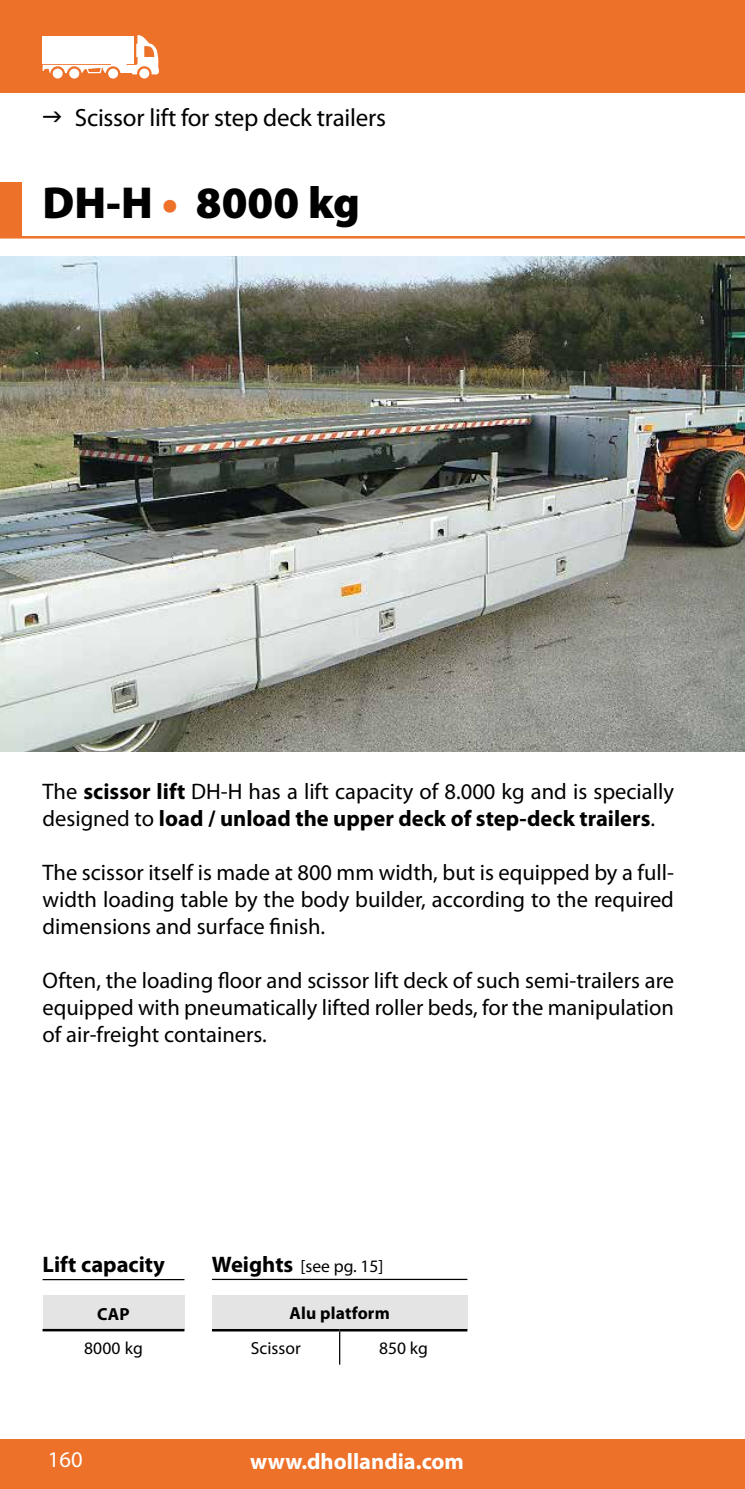
<style>
.page{position:relative;width:745px;height:1489px;background:#fff}
.page>*{position:absolute;margin:0;border:0;box-sizing:border-box;transform-origin:0 0}
.t1{font:900 45px "Myriad Pro";color:#000}
.t2{font:25px "Myriad Pro";letter-spacing:-.01em;color:#000}
.t3{font:22.5px/27px "Myriad Pro";color:#000;text-align:justify}
.t4{font:700 22.5px "Myriad Pro";color:#fff}
.t5{font:700 22.5px "Myriad Pro";color:#000}
.t6{font:22.5px "Myriad Pro";color:#fff}
.t7{font:17.5px "Myriad Pro";color:#000}
.t8{font:700 17.5px "Myriad Pro";letter-spacing:.01em;color:#000}
.s1{color:#ee712a}
.s2{font-weight:700}
.s3{font-weight:700;font-size:22.5px}
</style>
<div class="page">
<div style="left:0;top:1439px;width:744px;height:49px;background:#ee712a"></div>
<img style="left:0;top:257px;width:744px;height:495px">
<div style="left:0;top:0;width:744px;height:92px;background:#ee712a"></div>
<hr style="left:0;top:236px;width:744px;height:2px;background:#ee712a">
<hr style="left:212px;top:1278px;width:255px;height:1px;background:#000">
<div style="left:212px;top:1295px;width:255px;height:35px;background:#e4e4e4"></div>
<svg style="left:212px;top:1331px;width:255px;height:33px"></svg>
<hr style="left:339px;top:1331px;width:1px;height:33px;background:#000">
<hr style="left:212px;top:1328px;width:127px;height:3px;background:#000">
<hr style="left:339px;top:1328px;width:128px;height:3px;background:#000">
<hr style="left:43px;top:1278px;width:141px;height:2px;background:#000">
<div style="left:43px;top:1295px;width:141px;height:34px;background:#e4e4e4"></div>
<hr style="left:43px;top:1328px;width:141px;height:3px;background:#000">
<svg style="left:43px;top:35px;width:116px;height:40px;background:#fce7db"></svg>
<svg style="left:50px;top:66px;width:15px;height:15px"></svg>
<svg style="left:67px;top:66px;width:14px;height:15px"></svg>
<div style="left:53px;top:69px;width:10px;height:9px;background:#fff;border-radius:50%"></div>
<div style="left:69px;top:69px;width:10px;height:10px;background:#fff;border-radius:50%"></div>
<svg style="left:137px;top:66px;width:14px;height:15px"></svg>
<svg style="left:106px;top:66px;width:14px;height:15px"></svg>
<div style="left:139px;top:69px;width:10px;height:9px;background:#fff;border-radius:50%"></div>
<div style="left:108px;top:69px;width:10px;height:10px;background:#fff;border-radius:50%"></div>
<div style="left:0;top:182px;width:21px;height:55px;background:#ee712a"></div>
<p class="t2" style="left:75px;top:102px;width:312px">Scissor lift for step deck trailers</p>
<h1 class="t1" style="left:43px;top:173px;width:319px">DH-H <span class="s1">•</span> 8000 kg</h1>
<p class="t3" style="left:43px;top:777px;width:632px">The <span class="s2">scissor lift</span> DH-H has a lift capacity of 8.000 kg and is specially designed to <span class="s2">load / unload the upper deck of step-deck trailers</span>.</p>
<p class="t3" style="left:43px;top:858px;width:632px">The scissor itself is made at 800 mm width, but is equipped by a full&shy;width loading table by the body builder, according to the required dimensions and surface finish.</p>
<p class="t3" style="left:43px;top:966px;width:632px">Often, the loading floor and scissor lift deck of such semi-trailers are equipped with pneumatically lifted roller beds, for the manipulation of air-freight containers.</p>
<p class="t5" style="left:43px;top:1249px;width:124px">Lift capacity</p>
<p class="t8" style="left:97px;top:1302px;width:34px">CAP</p>
<p class="t7" style="left:84px;top:1337px;width:60px">8000 kg</p>
<p class="t7" style="left:212px;top:1254px;width:173px"><span class="s3">Weights</span> [see pg. 15]</p>
<p class="t8" style="left:289px;top:1301px;width:102px">Alu platform</p>
<p class="t7" style="left:251px;top:1337px;width:51px">Scissor</p>
<p class="t7" style="left:379px;top:1337px;width:50px">850 kg</p>
<p class="t6" style="left:48px;top:1445px;width:36px">160</p>
<p class="t4" style="left:250px;top:1446px;width:215px">www.dhollandia.com</p>
</div>
